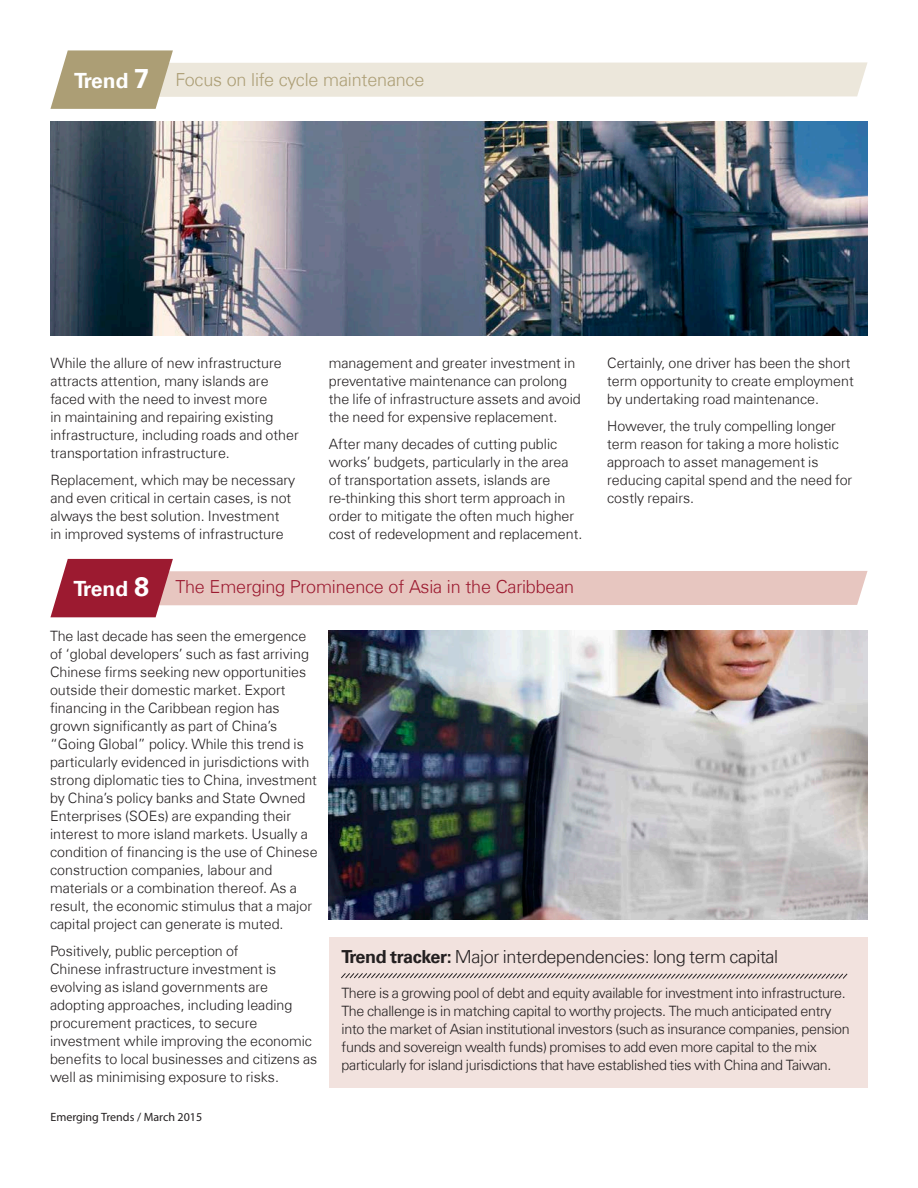
<style>
.page{position:relative;width:918px;height:1188px;background:#fff}
.page>*{position:absolute;margin:0;border:0;box-sizing:border-box;transform-origin:0 0}
.t1{font:300 18px "Universfor KPMG";letter-spacing:-.02em;color:#231f20}
.t2{font:300 18px "Universfor KPMG";letter-spacing:-.01em;color:#9c1a30}
.t3{font:300 18px "Universfor KPMG";letter-spacing:-.01em;color:#ac9e75}
.t4{font:300 14.25px/18px "Universfor KPMG";color:#231f20}
.t5{font:300 14.25px/18px "Universfor KPMG";letter-spacing:-.02em;color:#231f20}
.t6{font:12px "Myriad Pro";color:#231f20}
.s1{font-weight:700;font-size:21px;color:#fff}
.s2{font-weight:700;font-size:27px;color:#fff}
.s3{font-weight:700}
</style>
<div class="page">
<img style="left:50px;top:121px;width:818px;height:215px">
<svg style="left:50px;top:50px;width:817px;height:59px"></svg>
<svg style="left:50px;top:559px;width:818px;height:58px"></svg>
<div style="left:329px;top:937px;width:539px;height:150px;background:#f2e2de"></div>
<img style="left:329px;top:631px;width:539px;height:289px">
<svg style="left:341px;top:973px;width:507px;height:6px"></svg>
<p class="t3" style="left:74px;top:69px;width:352px"><span class="s1">Trend</span> <span class="s2">7</span> Focus on life cycle maintenance</p>
<p class="t4" style="left:50px;top:354px;width:250px">While the allure of new infrastructure attracts attention, many islands are faced with the need to invest more<br>in maintaining and repairing existing infrastructure, including roads and other transportation infrastructure.</p>
<p class="t4" style="left:50px;top:471px;width:246px">Replacement, which may be necessary and even critical in certain cases, is not always the best solution. Investment<br>in improved systems of infrastructure</p>
<p class="t4" style="left:329px;top:354px;width:253px">management and greater investment in preventative maintenance can prolong the life of infrastructure assets and avoid the need for expensive replacement.</p>
<p class="t4" style="left:329px;top:435px;width:255px">After many decades of cutting public works’ budgets, particularly in the area of transportation assets, islands are re-thinking this short term approach in order to mitigate the often much higher cost of redevelopment and replacement.</p>
<p class="t2" style="left:74px;top:576px;width:502px"><span class="s1">Trend</span> <span class="s2">8</span> The Emerging Prominence of Asia in the Caribbean</p>
<p class="t4" style="left:607px;top:354px;width:248px">Certainly, one driver has been the short term opportunity to create employment by undertaking road maintenance.</p>
<p class="t4" style="left:607px;top:417px;width:247px">However, the truly compelling longer term reason for taking a more holistic approach to asset management is reducing capital spend and the need for costly repairs.</p>
<p class="t4" style="left:50px;top:627px;width:269px">The last decade has seen the emergence of ‘global developers’ such as fast arriving Chinese firms seeking new opportunities outside their domestic market. Export financing in the Caribbean region has grown significantly as part of China’s “Going Global” policy. While this trend is particularly evidenced in jurisdictions with strong diplomatic ties to China, investment by China’s policy banks and State Owned Enterprises (SOEs) are expanding their interest to more island markets. Usually a condition of financing is the use of Chinese construction companies, labour and materials or a combination thereof. As a result, the economic stimulus that a major capital project can generate is muted.</p>
<p class="t4" style="left:50px;top:942px;width:269px">Positively, public perception of<br>Chinese infrastructure investment is evolving as island governments are adopting approaches, including leading procurement practices, to secure investment while improving the economic benefits to local businesses and citizens as well as minimising exposure to risks.</p>
<p class="t6" style="left:50px;top:1110px;width:153px">Emerging Trends / March 2015</p>
<p class="t1" style="left:342px;top:946px;width:438px"><span class="s3">Trend tracker:</span> Major interdependencies: long term capital</p>
<p class="t5" style="left:342px;top:984px;width:510px">There is a growing pool of debt and equity available for investment into infrastructure.<br>The challenge is in matching capital to worthy projects. The much anticipated entry into the market of Asian institutional investors (such as insurance companies, pension funds and sovereign wealth funds) promises to add even more capital to the mix particularly for island jurisdictions that have established ties with China and Taiwan.</p>
</div>
